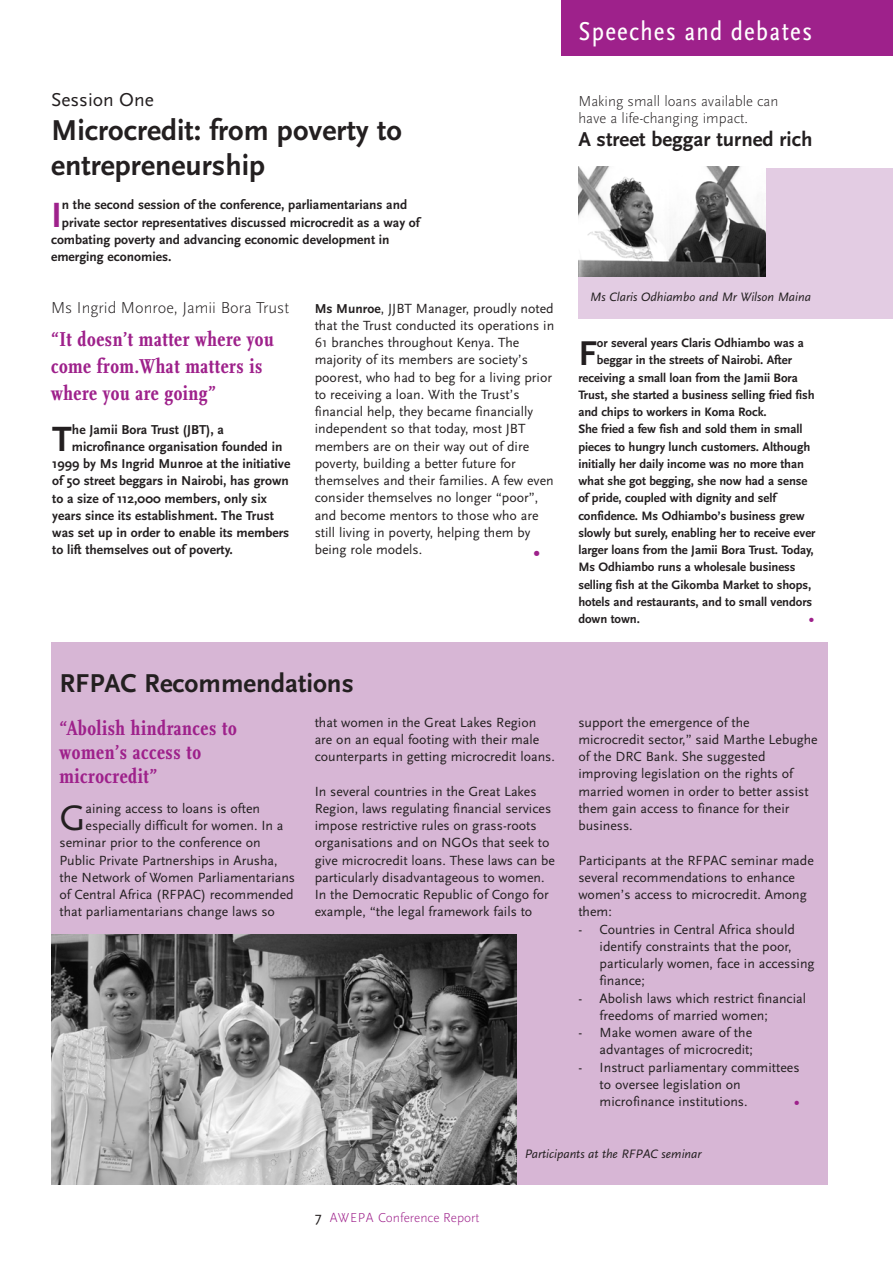
<style>
.page{position:relative;width:893px;height:1263px;background:#fff}
.page>*{position:absolute;margin:0;border:0;box-sizing:border-box;transform-origin:0 0}
.t1{font:37.05px "Scala Sans";color:#231f20}
.t2{font:700 36.6px "Scala Sans";color:#9e218b}
.t3{font:700 36.6px "Scala Sans";color:#231f20}
.t4{font:700 35.85px "Scala Sans";color:#231f20}
.t5{font:700 30px/34.5px "Scala Sans";color:#231f20}
.t6{font:700 27px "Scala Sans";color:#231f20}
.t7{font:27px "Scala Sans Regular Con";letter-spacing:.05em;color:#fff}
.t8{font:24px "Helvetica";color:#9e218b}
.t9{font:21px/24px "Scala Bold Con";letter-spacing:.025em;color:#9e218b}
.t10{font:700 21px "Scala Sans";color:#231f20}
.t11{font:19.5px "Scala Sans";color:#231f20}
.t12{font:300 16.5px "Scala Sans";color:#231f20}
.t13{font:300 15px/17.2px "Scala Sans";color:#231f20}
.t14{font:13.8px/17.2px "Scala Sans";color:#231f20}
.t15{font:700 13.5px "Scala Sans";color:#231f20}
.t16{font:300 13.5px "Scala Sans";color:#9e218b}
.t17{font:700 13.5px "Scala Sans";color:#9e218b}
.t18{font:700 12.75px "Scala Sans";letter-spacing:-.005em;color:#231f20}
.t19{font:italic 12.75px "Scala Sans";color:#231f20}
.s1{font-weight:700;font-size:13.5px}
.s2{font-weight:400;font-size:15px;color:#231f20}
</style>
<div class="page">
<div style="left:578px;top:168px;width:315px;height:151px;background:#e3cce3"></div>
<div style="left:51px;top:642px;width:776px;height:542px;background:#d7b6d5"></div>
<div style="left:561px;top:0;width:332px;height:55px;background:#9e218b"></div>
<img style="left:578px;top:167px;width:187px;height:109px">
<img style="left:51px;top:935px;width:465px;height:249px">
<h3 class="t11" style="left:51px;top:91px;width:104px">Session One</h3>
<h3 class="t5" style="left:51px;top:116px;width:352px">Microcredit: from poverty to entrepreneurship</h3>
<h2 class="t2" style="left:51px;top:200px;width:12px">I</h2>
<p class="t15" style="left:62px;top:199px;width:347px">n the second session of the conference, parliamentarians and</p>
<p class="t15" style="left:62px;top:217px;width:359px">private sector representatives discussed microcredit as a way of</p>
<p class="t15" style="left:51px;top:234px;width:340px">combating poverty and advancing economic development in</p>
<p class="t15" style="left:51px;top:251px;width:122px">emerging economies.</p>
<p class="t12" style="left:51px;top:301px;width:240px">Ms Ingrid Monroe, Jamii Bora Trust</p>
<h3 class="t9" style="left:51px;top:327px;width:224px;line-height:27px">“It doesn’t matter where you come from.What matters is where you are going”</h3>
<h2 class="t3" style="left:52px;top:424px;width:21px">T</h2>
<p class="t15" style="left:72px;top:424px;width:154px">he Jamii Bora Trust (JBT), a</p>
<p class="t15" style="left:72px;top:441px;width:212px">microfinance organisation founded in</p>
<p class="t15" style="left:52px;top:458px;width:240px">1999 by Ms Ingrid Munroe at the initiative</p>
<p class="t15" style="left:52px;top:475px;width:238px">of 50 street beggars in Nairobi, has grown</p>
<p class="t15" style="left:52px;top:493px;width:216px">to a size of 112,000 members, only six</p>
<p class="t15" style="left:52px;top:510px;width:223px">years since its establishment. The Trust</p>
<p class="t15" style="left:52px;top:527px;width:238px">was set up in order to enable its members</p>
<p class="t15" style="left:52px;top:544px;width:182px">to lift themselves out of poverty.</p>
<p class="t14" style="left:315px;top:300px;width:241px"><span class="s1">Ms Munroe</span>, JJBT Manager, proudly noted that the Trust conducted its operations in 61 branches throughout Kenya. The majority of its members are society’s poorest, who had to beg for a living prior to receiving a loan. With the Trust’s financial help, they became financially independent so that today, most JBT members are on their way out of dire poverty, building a better future for themselves and their families. A few even consider themselves no longer “poor”, and become mentors to those who are still living in poverty, helping them by being role models.</p>
<h3 class="t8" style="left:531px;top:545px;width:10px">•</h3>
<h3 class="t6" style="left:60px;top:673px;width:296px">RFPAC Recommendations</h3>
<h3 class="t9" style="left:60px;top:718px;width:179px">“Abolish hindrances to women’s access to microcredit”</h3>
<h1 class="t1" style="left:60px;top:801px;width:28px">G</h1>
<p class="t14" style="left:86px;top:801px;width:176px">aining access to loans is often</p>
<p class="t14" style="left:86px;top:818px;width:199px">especially difficult for women. In a</p>
<p class="t14" style="left:60px;top:835px;width:203px">seminar prior to the conference on</p>
<p class="t14" style="left:60px;top:852px;width:220px">Public Private Partnerships in Arusha,</p>
<p class="t14" style="left:60px;top:870px;width:237px">the Network of Women Parliamentarians</p>
<p class="t14" style="left:60px;top:887px;width:236px">of Central Africa (RFPAC) recommended</p>
<p class="t14" style="left:60px;top:904px;width:217px">that parliamentarians change laws so</p>
<p class="t14" style="left:315px;top:714px;width:242px">that women in the Great Lakes Region are on an equal footing with their male counterparts in getting microcredit loans.</p>
<p class="t14" style="left:315px;top:783px;width:242px">In several countries in the Great Lakes Region, laws regulating financial services impose restrictive rules on grass-roots organisations and on NGOs that seek to give microcredit loans. These laws can be particularly disadvantageous to women.<br>In the Democratic Republic of Congo for example, “the legal framework fails to</p>
<h3 class="t7" style="left:578px;top:21px;width:235px">Speeches and debates</h3>
<p class="t13" style="left:578px;top:93px;width:202px">Making small loans available can have a life-changing impact.</p>
<h3 class="t10" style="left:578px;top:131px;width:236px">A street beggar turned rich</h3>
<p class="t19" style="left:590px;top:292px;width:222px">Ms Claris Odhiambo and Mr Wilson Maina</p>
<h3 class="t4" style="left:578px;top:339px;width:20px">F</h3>
<p class="t18" style="left:597px;top:338px;width:208px">or several years Claris Odhiambo was a</p>
<p class="t18" style="left:597px;top:355px;width:196px">beggar in the streets of Nairobi. After</p>
<p class="t18" style="left:578px;top:373px;width:221px">receiving a small loan from the Jamii Bora</p>
<p class="t18" style="left:578px;top:390px;width:238px">Trust, she started a business selling fried fish</p>
<p class="t18" style="left:578px;top:407px;width:190px">and chips to workers in Koma Rock.</p>
<p class="t18" style="left:578px;top:424px;width:226px">She fried a few fish and sold them in small</p>
<p class="t18" style="left:578px;top:442px;width:234px">pieces to hungry lunch customers. Although</p>
<p class="t18" style="left:578px;top:459px;width:227px">initially her daily income was no more than</p>
<p class="t18" style="left:578px;top:476px;width:231px">what she got begging, she now had a sense</p>
<p class="t18" style="left:578px;top:493px;width:199px">of pride, coupled with dignity and self</p>
<p class="t18" style="left:578px;top:511px;width:228px">confidence. Ms Odhiambo’s business grew</p>
<p class="t18" style="left:578px;top:528px;width:239px">slowly but surely, enabling her to receive ever</p>
<p class="t18" style="left:578px;top:545px;width:237px">larger loans from the Jamii Bora Trust. Today,</p>
<p class="t18" style="left:578px;top:562px;width:219px">Ms Odhiambo runs a wholesale business</p>
<p class="t18" style="left:578px;top:580px;width:234px">selling fish at the Gikomba Market to shops,</p>
<p class="t18" style="left:578px;top:597px;width:235px">hotels and restaurants, and to small vendors</p>
<p class="t18" style="left:578px;top:614px;width:63px">down town.</p>
<p class="t17" style="left:809px;top:613px;width:6px">•</p>
<p class="t14" style="left:578px;top:714px;width:241px">support the emergence of the microcredit sector,” said Marthe Lebughe of the DRC Bank. She suggested improving legislation on the rights of married women in order to better assist them gain access to finance for their business.</p>
<p class="t14" style="left:578px;top:852px;width:237px">Participants at the RFPAC seminar made several recommendations to enhance women’s access to microcredit. Among them:</p>
<p class="t14" style="left:600px;top:921px;width:216px;text-indent:-21px">- Countries in Central Africa should identify constraints that the poor, particularly women, face in accessing finance;</p>
<p class="t14" style="left:600px;top:990px;width:208px;text-indent:-21px">- Abolish laws which restrict financial freedoms of married women;</p>
<p class="t14" style="left:578px;top:1025px;width:176px;text-align:right">- Make women aware of the advantages of microcredit;</p>
<p class="t14" style="left:600px;top:1059px;width:201px;text-indent:-21px">- Instruct parliamentary committees to oversee legislation on microfinance institutions.</p>
<p class="t17" style="left:794px;top:1096px;width:6px">•</p>
<p class="t16" style="left:315px;top:1212px;width:166px"><span class="s2">7</span> AWEPA Conference Report</p>
<p class="t19" style="left:525px;top:1149px;width:178px">Participants at the RFPAC seminar</p>
</div>
